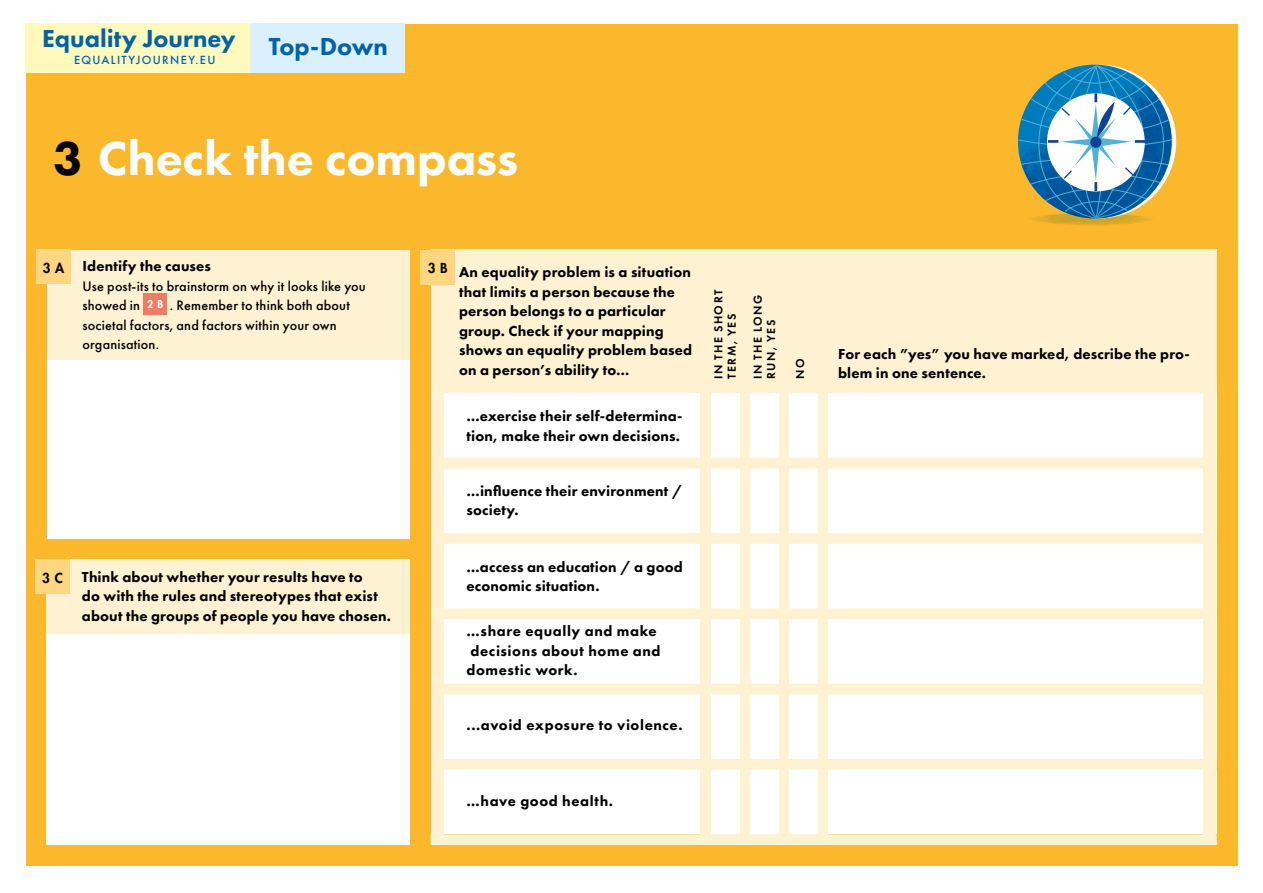
<style>
.page{position:relative;width:1263px;height:893px;background:#fff}
.page>*{position:absolute;margin:0;border:0;box-sizing:border-box;transform-origin:0 0}
.t1{font:800 49.5px "Futura PT";letter-spacing:-.005em;color:#fff}
.t2{font:800 25.5px "Futura PT";color:#0063a7}
.t3{font:18px "Minion Pro";color:#000}
.t4{font:800 15px/19.5px "Futura PT";letter-spacing:.01em;color:#000}
.t5{font:800 15px/19.5px "Futura PT";letter-spacing:.04em;color:#000}
.t6{font:500 14.25px/19.5px "Futura PT";letter-spacing:.01em;color:#000}
.t7{font:800 13.5px "Futura Std";color:#000}
.t8{font:500 12.3px "Futura PT";letter-spacing:.105em;color:#0063a7}
.t9{font:600 12px/13.5px "Futura PT";letter-spacing:.12em;color:#000}
.s1{color:#000}
.s2{font-family:"Futura Std";font-weight:800;font-size:10.5px;color:#fff}
</style>
<div class="page">
<div style="left:26px;top:24px;width:1211px;height:842px;background:#fbb82c"></div>
<div style="left:26px;top:23px;width:226px;height:50px;background:#fff9bd"></div>
<div style="left:251px;top:23px;width:154px;height:50px;background:#daf0fc"></div>
<div style="left:431px;top:250px;width:785px;height:584px;background:#fff"></div>
<div style="left:47px;top:251px;width:363px;height:287px;background:#fff"></div>
<div style="left:47px;top:250px;width:363px;height:109px;background:#fff2d3"></div>
<div style="left:700px;top:250px;width:128px;height:595px;background:#fff2d3"></div>
<div style="left:47px;top:560px;width:363px;height:285px;background:#fff"></div>
<div style="left:1203px;top:250px;width:13px;height:595px;background:#fff2d3"></div>
<div style="left:144px;top:293px;width:23px;height:21px;background:#ec7c63"></div>
<div style="left:47px;top:560px;width:363px;height:74px;background:#fff2d3"></div>
<div style="left:431px;top:250px;width:12px;height:595px;background:#fff2d3"></div>
<div style="left:432px;top:250px;width:784px;height:134px;background:#fff2d3"></div>
<div style="left:712px;top:386px;width:28px;height:64px;background:#fff"></div>
<div style="left:712px;top:463px;width:28px;height:65px;background:#fff"></div>
<div style="left:712px;top:543px;width:28px;height:65px;background:#fff"></div>
<div style="left:711px;top:384px;width:28px;height:450px;background:#fff"></div>
<div style="left:750px;top:386px;width:29px;height:448px;background:#fff"></div>
<div style="left:789px;top:384px;width:28px;height:437px;background:#fff"></div>
<div style="left:789px;top:769px;width:28px;height:65px;background:#fff"></div>
<div style="left:431px;top:458px;width:783px;height:10px;background:#fff2d3"></div>
<svg style="left:443px;top:834px;width:774px;height:11px"></svg>
<div style="left:431px;top:608px;width:785px;height:11px;background:#fff2d3"></div>
<div style="left:431px;top:684px;width:785px;height:10px;background:#fff2d3"></div>
<div style="left:36px;top:250px;width:34px;height:34px;background:#fed580"></div>
<div style="left:431px;top:759px;width:786px;height:11px;background:#fff2d3"></div>
<div style="left:431px;top:382px;width:786px;height:11px;background:#fff2d3"></div>
<div style="left:431px;top:533px;width:785px;height:11px;background:#fff2d3"></div>
<div style="left:421px;top:250px;width:34px;height:34px;background:#fed580"></div>
<div style="left:36px;top:560px;width:34px;height:34px;background:#fed580"></div>
<svg style="left:1017px;top:65px;width:156px;height:145px"></svg>
<img style="left:1032px;top:210px;width:118px;height:16px">
<h2 class="t2" style="left:42px;top:22px;width:195px">Equality Journey</h2>
<h2 class="t2" style="left:269px;top:31px;width:121px">Top-Down</h2>
<p class="t8" style="left:74px;top:53px;width:143px">EQUALITYJOURNEY.EU</p>
<h1 class="t1" style="left:53px;top:128px;width:466px"><span class="s1">3</span> Check the compass</h1>
<p class="t4" style="left:82px;top:256px;width:130px">Identify the causes</p>
<p class="t3" style="left:431px;top:245px;width:19px">…</p>
<p class="t6" style="left:82px;top:276px;width:285px">Use post-its to brainstorm on why it looks like you showed in <span class="s2">2 B</span> . Remember to think both about societal factors, and factors within your own organisation.</p>
<p class="t7" style="left:43px;top:259px;width:23px">3 A</p>
<p class="t7" style="left:428px;top:260px;width:21px">3 B</p>
<p class="t4" style="left:459px;top:262px;width:235px">An equality problem is a situation that limits a person because the person belongs to a particular group. Check if your mapping shows an equality problem based on a person’s ability to…</p>
<p class="t4" style="left:467px;top:406px;width:217px">…exercise their self-determina&shy;tion, make their own decisions.</p>
<p class="t7" style="left:42px;top:569px;width:22px">3 C</p>
<p class="t4" style="left:82px;top:566px;width:311px">Think about whether your results have to<br>do with the rules and stereotypes that exist about the groups of people you have chosen.</p>
<p class="t4" style="left:467px;top:481px;width:217px">…influence their environment / society.</p>
<p class="t4" style="left:467px;top:557px;width:218px">…access an education / a good economic situation.</p>
<p class="t5" style="left:467px;top:621px;width:196px">…share equally and make decisions about home and domestic work.</p>
<p class="t5" style="left:467px;top:715px;width:217px">...avoid exposure to violence.</p>
<p class="t9" style="left:711px;top:379px;width:91px;rotate:-90deg">IN THE SHORT<br>TERM, YES</p>
<p class="t9" style="left:751px;top:379px;width:86px;rotate:-90deg">IN THE LONG<br>RUN, YES</p>
<p class="t9" style="left:793px;top:379px;width:22px;rotate:-90deg">NO</p>
<p class="t5" style="left:467px;top:791px;width:148px">…have good health.</p>
<p class="t4" style="left:838px;top:344px;width:353px">For each ”yes” you have marked, describe the pro&shy;blem in one sentence.</p>
</div>
